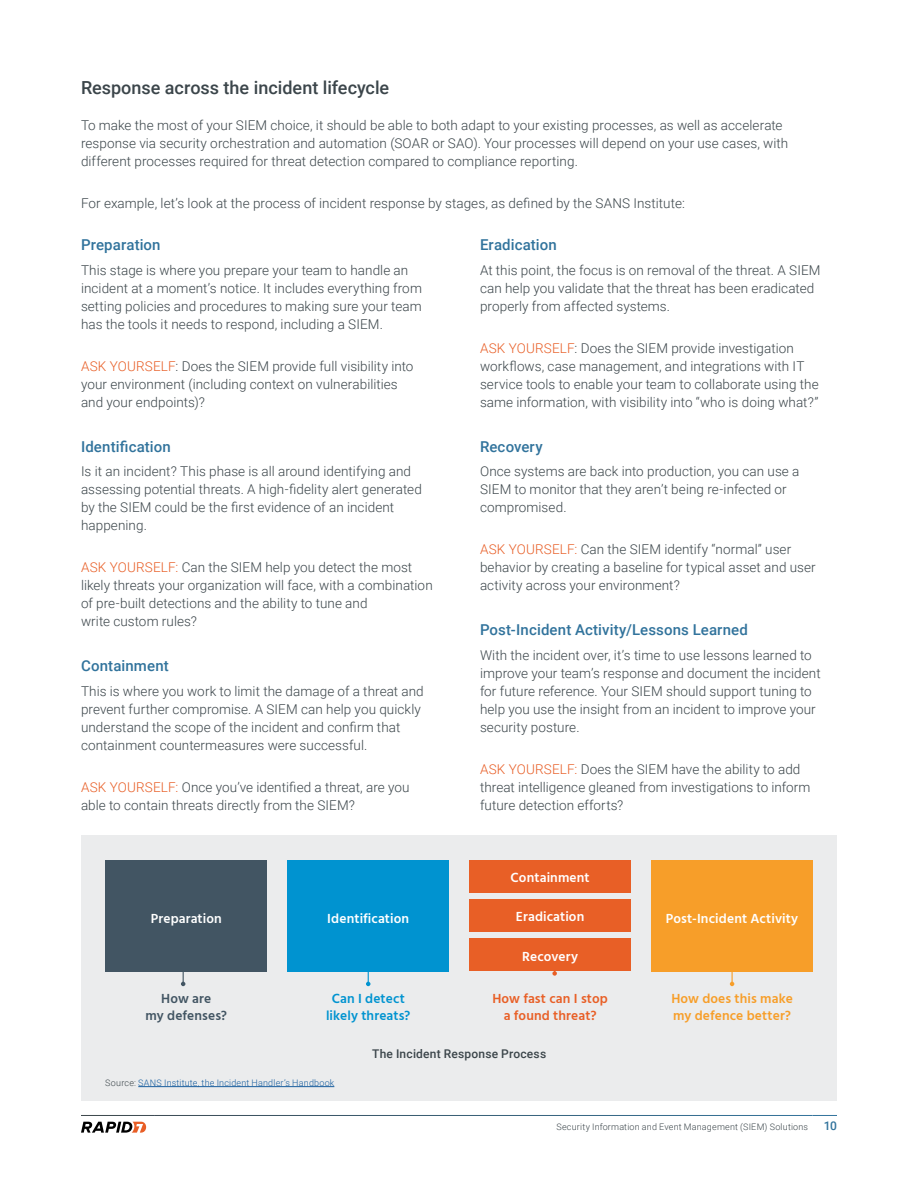
<style>
.page{position:relative;width:918px;height:1188px;background:#fff}
.page>*{position:absolute;margin:0;border:0;box-sizing:border-box;transform-origin:0 0}
.Body_Headline_1{font:500 18px "Roboto";color:#3b454a}
.Body_Headline_2{font:500 15px "Roboto";letter-spacing:.01em;color:#31739c}
.Body{font:300 13.5px/18px "Roboto";letter-spacing:.005em;color:#3b454a}
.Body-2{font:600 13.5px "Hind";letter-spacing:.01em;color:#fff}
.Body-3{font:600 13.5px/16.2px "Hind";letter-spacing:.01em;color:#f79e29}
.Body-4{font:600 13.5px/16.2px "Hind";letter-spacing:.01em;color:#e85f26;text-align:center}
.Body-5{font:600 13.5px/16.2px "Hind";letter-spacing:.01em;color:#0093d0;text-align:center}
.Body-6{font:600 13.5px/16.2px "Hind";letter-spacing:.01em;color:#425563;text-align:center}
.Body_Caption{font:500 12px "Roboto";letter-spacing:.015em;color:#3b454a}
.t1{font:500 12px "Roboto";color:#31739c}
.t2{font:300 9px "Roboto";letter-spacing:.02em;color:#3b454a}
.Footnote{font:300 9px "Roboto";letter-spacing:.02em;color:#175d9e}
.s1{color:#e85e26}
.s2{color:#3b454a}
</style>
<div class="page">
<svg style="left:813px;top:1115px;width:24px;height:1px"></svg>
<svg style="left:81px;top:1122px;width:65px;height:11px"></svg>
<div style="left:81px;top:835px;width:756px;height:266px;background:#ebeced"></div>
<hr style="left:554px;top:938px;width:1px;height:35px;background:#e85f26">
<svg style="left:552px;top:971px;width:5px;height:5px"></svg>
<div style="left:105px;top:860px;width:162px;height:112px;background:#425563"></div>
<hr style="left:183px;top:949px;width:1px;height:35px;background:#425563">
<svg style="left:181px;top:982px;width:4px;height:4px"></svg>
<div style="left:287px;top:860px;width:162px;height:112px;background:#0093d0"></div>
<hr style="left:368px;top:949px;width:1px;height:35px;background:#0093d0">
<svg style="left:366px;top:982px;width:4px;height:4px"></svg>
<div style="left:469px;top:860px;width:162px;height:32px;background:#e85f26"></div>
<div style="left:469px;top:900px;width:162px;height:32px;background:#e85f26"></div>
<div style="left:469px;top:939px;width:162px;height:32px;background:#e85f26"></div>
<hr style="left:732px;top:949px;width:1px;height:35px;background:#f79e29">
<svg style="left:730px;top:982px;width:4px;height:4px"></svg>
<div style="left:651px;top:860px;width:162px;height:112px;background:#f79e29"></div>
<hr style="left:138px;top:1086px;width:196px;height:1px;background:#175d9e">
<p class="Body_Headline_1" style="left:81px;top:75px;width:310px">Response across the incident lifecycle</p>
<p class="Body" style="left:81px;top:116px;width:709px">To make the most of your SIEM choice, it should be able to both adapt to your existing processes, as well as accelerate response via security orchestration and automation (SOAR or SAO). Your processes will depend on your use cases, with different processes required for threat detection compared to compliance reporting.</p>
<p class="Body" style="left:81px;top:194px;width:605px">For example, let’s look at the process of incident response by stages, as defined by the SANS Institute:</p>
<p class="Body_Headline_2" style="left:81px;top:234px;width:81px">Preparation</p>
<p class="Body" style="left:81px;top:260px;width:342px">This stage is where you prepare your team to handle an incident at a moment’s notice. It includes everything from setting policies and procedures to making sure your team has the tools it needs to respond, including a SIEM.</p>
<p class="Body" style="left:81px;top:356px;width:334px"><span class="s1">ASK YOURSELF</span>: Does the SIEM provide full visibility into your environment (including context on vulnerabilities and your endpoints)?</p>
<p class="Body_Headline_2" style="left:81px;top:436px;width:91px">Identification</p>
<p class="Body" style="left:81px;top:462px;width:342px">Is it an incident? This phase is all around identifying and assessing potential threats. A high-fidelity alert generated by the SIEM could be the first evidence of an incident happening.</p>
<p class="Body" style="left:81px;top:558px;width:353px"><span class="s1">ASK YOURSELF:</span> Can the SIEM help you detect the most likely threats your organization will face, with a combination of pre-built detections and the ability to tune and<br>write custom rules?</p>
<p class="Body_Headline_2" style="left:81px;top:656px;width:89px">Containment</p>
<p class="Body" style="left:81px;top:682px;width:344px">This is where you work to limit the damage of a threat and prevent further compromise. A SIEM can help you quickly understand the scope of the incident and confirm that containment countermeasures were successful.</p>
<p class="Body" style="left:81px;top:778px;width:330px"><span class="s1">ASK YOURSELF:</span> Once you’ve identified a threat, are you able to contain threats directly from the SIEM?</p>
<p class="Body_Headline_2" style="left:480px;top:234px;width:78px">Eradication</p>
<p class="Body" style="left:480px;top:260px;width:342px">At this point, the focus is on removal of the threat. A SIEM can help you validate that the threat has been eradicated properly from affected systems.</p>
<p class="Body" style="left:480px;top:338px;width:340px"><span class="s1">ASK YOURSELF</span>: Does the SIEM provide investigation workflows, case management, and integrations with IT service tools to enable your team to collaborate using the same information, with visibility into “who is doing what?”</p>
<p class="Body_Headline_2" style="left:480px;top:436px;width:64px">Recovery</p>
<p class="Body" style="left:480px;top:462px;width:321px">Once systems are back into production, you can use a<br>SIEM to monitor that they aren’t being re-infected or compromised.</p>
<p class="Body" style="left:480px;top:540px;width:337px"><span class="s1">ASK YOURSELF:</span> Can the SIEM identify “normal” user behavior by creating a baseline for typical asset and user activity across your environment?</p>
<p class="Body_Headline_2" style="left:480px;top:620px;width:269px">Post-Incident Activity/Lessons Learned</p>
<p class="Body" style="left:480px;top:646px;width:342px">With the incident over, it’s time to use lessons learned to improve your team’s response and document the incident for future reference. Your SIEM should support tuning to help you use the insight from an incident to improve your security posture.</p>
<p class="Body" style="left:480px;top:760px;width:332px"><span class="s1">ASK YOURSELF:</span> Does the SIEM have the ability to add threat intelligence gleaned from investigations to inform future detection efforts?</p>
<p class="Body-2" style="left:151px;top:909px;width:73px">Preparation</p>
<p class="Body-2" style="left:327px;top:909px;width:83px">Identification</p>
<p class="Body-2" style="left:511px;top:868px;width:81px">Containment</p>
<p class="Body-2" style="left:516px;top:908px;width:70px">Eradication</p>
<p class="Body-2" style="left:666px;top:909px;width:134px">Post-Incident Activity</p>
<p class="Body-2" style="left:522px;top:947px;width:57px">Recovery</p>
<p class="Body-6" style="left:145px;top:992px;width:83px">How are<br>my defenses?</p>
<p class="Body-5" style="left:326px;top:992px;width:86px">Can I detect likely threats?</p>
<p class="Body-4" style="left:492px;top:992px;width:117px">How fast can I stop a found threat?</p>
<p class="Body-3" style="left:671px;top:992px;width:123px">How does this make my defence better?</p>
<p class="Footnote" style="left:105px;top:1076px;width:231px"><span class="s2">Source:</span> SANS Institute, the Incident Handler’s Handbook</p>
<p class="Body_Caption" style="left:372px;top:1045px;width:176px">The Incident Response Process</p>
<p class="t2" style="left:556px;top:1120px;width:253px">Security Information and Event Management (SIEM) Solutions</p>
<p class="t1" style="left:824px;top:1118px;width:15px">10</p>
</div>
